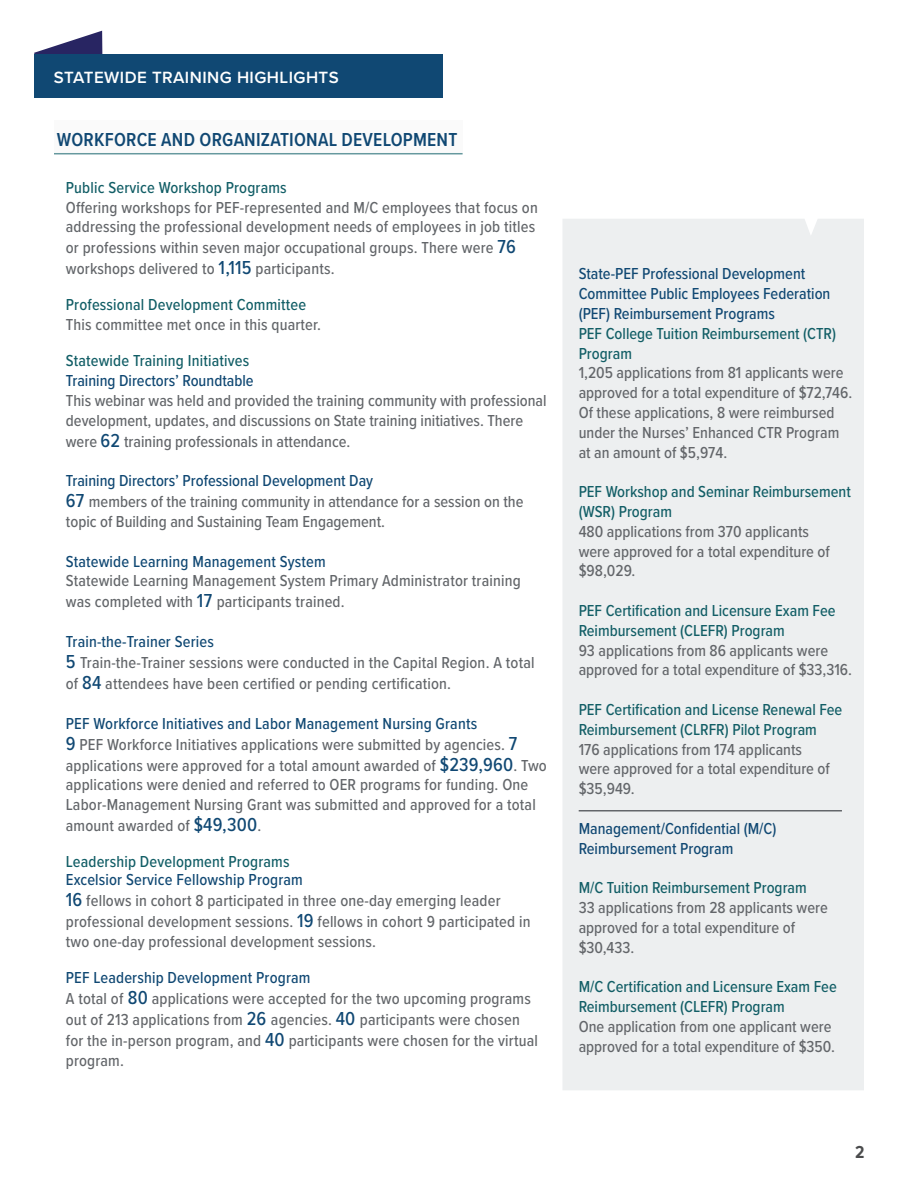
<style>
.page{position:relative;width:918px;height:1188px;background:#fff}
.page>*{position:absolute;margin:0;border:0;box-sizing:border-box;transform-origin:0 0}
.t1{font:600 19.5px "Proxima Nova Cond";letter-spacing:.01em;color:#104873}
.t2{font:500 19.5px "Proxima Nova Cond";color:#104873}
.t3{font:700 18px "Proxima Nova Cond";color:#4b4c4d}
.t4{font:600 16.8px "Proxima Nova";letter-spacing:.025em;color:#fff}
.t5{font:500 16.5px/19.8px "Proxima Nova Cond";letter-spacing:.01em;color:#63666a}
.t6{font:500 16.5px/19.8px "Proxima Nova Cond";color:#125e66}
.t7{font:500 16.5px/19.8px "Proxima Nova Cond";color:#104873}
.s1{font-size:19.5px;color:#104873}
.s2{color:#104873}
</style>
<div class="page">
<div style="left:54px;top:121px;width:409px;height:32px;background:#fafafa"></div>
<svg style="left:34px;top:31px;width:69px;height:23px"></svg>
<div style="left:34px;top:54px;width:409px;height:43px;background:#104873"></div>
<div style="left:563px;top:219px;width:301px;height:871px;background:#edeff0"></div>
<hr style="left:54px;top:153px;width:409px;height:1px;background:#66999e">
<hr style="left:579px;top:810px;width:263px;height:2px;background:#63666a">
<p class="t4" style="left:54px;top:65px;width:286px">STATEWIDE TRAINING HIGHLIGHTS</p>
<p class="t1" style="left:57px;top:125px;width:402px">WORKFORCE AND ORGANIZATIONAL DEVELOPMENT</p>
<p class="t6" style="left:66px;top:177px;width:222px">Public Service Workshop Programs</p>
<p class="t5" style="left:66px;top:196px;width:474px;line-height:20.5px">Offering workshops for PEF-represented and M/C employees that focus on addressing the professional development needs of employees in job titles or professions within seven major occupational groups. There were <span class="s1">76 </span>workshops delivered to <span class="s1">1,115</span> participants.</p>
<p class="t6" style="left:66px;top:295px;width:242px">Professional Development Committee</p>
<p class="t5" style="left:66px;top:314px;width:257px">This committee met once in this quarter.</p>
<p class="t6" style="left:66px;top:350px;width:185px">Statewide Training Initiatives</p>
<p class="t7" style="left:66px;top:370px;width:189px">Training Directors’ Roundtable</p>
<p class="t5" style="left:66px;top:390px;width:482px;line-height:20.4px">This webinar was held and provided the training community with professional development, updates, and discussions on State training initiatives. There were <span class="s1">62</span> training professionals in attendance.</p>
<p class="t5" style="left:66px;top:470px;width:459px;line-height:20.4px"><span class="s2">Training Directors’ Professional Development Day<br></span><span class="s1">67</span> members of the training community in attendance for a session on the topic of Building and Sustaining Team Engagement.</p>
<p class="t7" style="left:66px;top:551px;width:261px">Statewide Learning Management System</p>
<p class="t5" style="left:66px;top:570px;width:456px;line-height:21px">Statewide Learning Management System Primary Administrator training was completed with <span class="s1">17</span> participants trained.</p>
<p class="t5" style="left:66px;top:631px;width:470px;line-height:21px"><span class="s2">Train-the-Trainer Series<br></span><span class="s1">5</span> Train-the-Trainer sessions were conducted in the Capital Region. A total of <span class="s1">84</span> attendees have been certified or pending certification.</p>
<p class="t5" style="left:66px;top:712px;width:483px;line-height:20.5px"><span class="s2">PEF Workforce Initiatives and Labor Management Nursing Grants<br></span><span class="s1">9</span> PEF Workforce Initiatives applications were submitted by agencies. applications were approved for a total amount awarded of <span class="s1">$239,960</span>. Two applications were denied and referred to OER programs for funding. One Labor-Management Nursing Grant was submitted and approved for a total amount awarded of <span class="s1">$49,300</span>.</p>
<p class="t2" style="left:509px;top:729px;width:10px">7</p>
<p class="t6" style="left:66px;top:851px;width:225px">Leadership Development Programs</p>
<p class="t5" style="left:66px;top:869px;width:466px;line-height:20.5px"><span class="s2">Excelsior Service Fellowship Program<br></span><span class="s1">16</span> fellows in cohort 8 participated in three one-day emerging leader professional development sessions. <span class="s1">19</span> fellows in cohort 9 participated in two one-day professional development sessions.</p>
<p class="t5" style="left:66px;top:967px;width:474px;line-height:20.7px"><span class="s2">PEF Leadership Development Program<br></span>A total of <span class="s1">80</span> applications were accepted for the two upcoming programs out of 213 applications from <span class="s1">26</span> agencies. <span class="s1">40</span> participants were chosen for the in-person program, and <span class="s1">40</span> participants were chosen for the virtual program.</p>
<p class="t7" style="left:579px;top:263px;width:253px">State-PEF Professional Development<br>Committee Public Employees Federation (PEF) Reimbursement Programs</p>
<p class="t6" style="left:579px;top:323px;width:259px">PEF College Tuition Reimbursement (CTR)<br>Program</p>
<p class="t5" style="left:579px;top:362px;width:275px">1,205 applications from 81 applicants were approved for a total expenditure of $72,746.<br>Of these applications, 8 were reimbursed under the Nurses’ Enhanced CTR Program at an amount of $5,974.</p>
<p class="t6" style="left:579px;top:481px;width:274px">PEF Workshop and Seminar Reimbursement (WSR) Program</p>
<p class="t5" style="left:579px;top:521px;width:253px">480 applications from 370 applicants were approved for a total expenditure of $98,029.</p>
<p class="t6" style="left:579px;top:600px;width:258px">PEF Certification and Licensure Exam Fee<br>Reimbursement (CLEFR) Program</p>
<p class="t5" style="left:579px;top:640px;width:275px">93 applications from 86 applicants were approved for a total expenditure of $33,316.</p>
<p class="t6" style="left:579px;top:699px;width:265px">PEF Certification and License Renewal Fee<br>Reimbursement (CLRFR) Pilot Program</p>
<p class="t5" style="left:579px;top:739px;width:253px">176 applications from 174 applicants were approved for a total expenditure of $35,949.</p>
<p class="t7" style="left:579px;top:818px;width:199px">Management/Confidential (M/C)<br>Reimbursement Program</p>
<p class="t6" style="left:579px;top:877px;width:230px">M/C Tuition Reimbursement Program</p>
<p class="t5" style="left:579px;top:897px;width:251px">33 applications from 28 applicants were approved for a total expenditure of $30,433.</p>
<p class="t6" style="left:579px;top:976px;width:260px">M/C Certification and Licensure Exam Fee<br>Reimbursement (CLEFR) Program</p>
<p class="t5" style="left:579px;top:1016px;width:258px">One application from one applicant were approved for a total expenditure of $350.</p>
<p class="t3" style="left:855px;top:1139px;width:11px">2</p>
</div>
